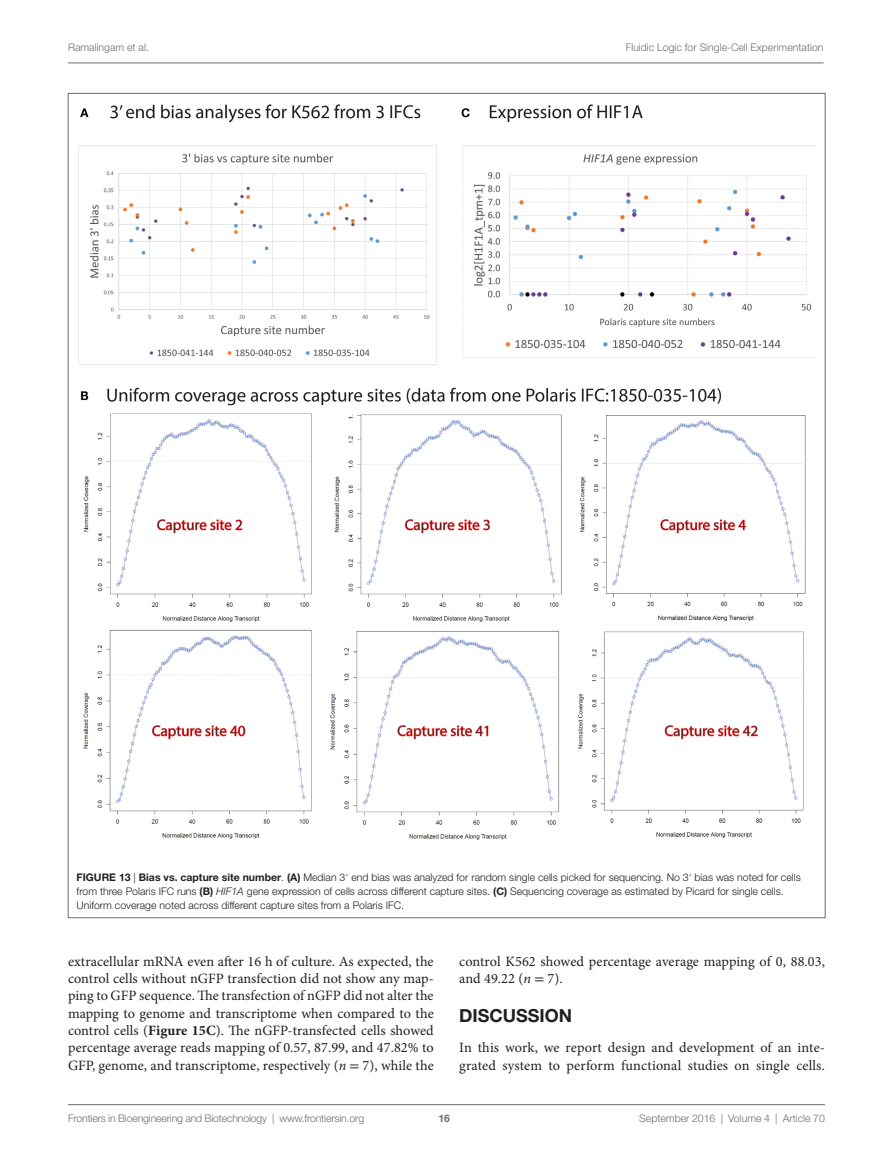
<style>
.page{position:relative;width:893px;height:1170px;background:#fff}
.page>*{position:absolute;margin:0;border:0;box-sizing:border-box;transform-origin:0 0}
.t1{font:700 18px "Helvetica Neue LT Std";color:#231f20}
.t2{font:14.25px/17.2px "Minion Pro";letter-spacing:.005em;color:#231f20}
.t3{font:300 10.5px/14.2px "Helvetica Neue LT Std";color:#231f20}
.t4{font:300 10.5px "Helvetica Neue LT Std";color:#6c6d70}
.t5{font:700 10.5px "Helvetica Neue LT Std";color:#6c6d70}
.s1{font-weight:700}
.s2{font-family:"STIX General";font-weight:400}
.s3{font-style:italic}
.s4{font-family:"STIX General"}
</style>
<div class="page">
<img style="left:78px;top:105px;width:737px;height:734px">
<hr style="left:68px;top:63px;width:756px;height:1px;background:#6c6d70">
<hr style="left:68px;top:1104px;width:757px;height:1px;background:#6c6d70">
<p class="t4" style="left:68px;top:41px;width:82px">Ramalingam et al.</p>
<p class="t4" style="left:626px;top:41px;width:199px">Fluidic Logic for Single-Cell Experimentation</p>
<p class="t3" style="left:77px;top:869px;width:726px"><span class="s1">Figure 13</span> | <span class="s1">Bias vs. capture site number</span>. <span class="s1">(A)</span> Median 3<span class="s2">′</span> end bias was analyzed for random single cells picked for sequencing. No 3<span class="s2">′</span> bias was noted for cells from three Polaris IFC runs <span class="s1">(B)</span> <span class="s3">HIF1A</span> gene expression of cells across different capture sites. <span class="s1">(C)</span> Sequencing coverage as estimated by Picard for single cells.<br>Uniform coverage noted across different capture sites from a Polaris IFC.</p>
<p class="t2" style="left:68px;top:952px;width:367px;text-align:justify">extracellular mRNA even after 16 h of culture. As expected, the control cells without nGFP transfection did not show any map&shy;ping to GFP sequence. The transfection of nGFP did not alter the mapping to genome and transcriptome when compared to the control cells (<span class="s1">Figure 15C</span>). The nGFP-transfected cells showed percentage average reads mapping of 0.57, 87.99, and 47.82% to GFP, genome, and transcriptome, respectively (<span class="s3">n</span> <span class="s4">=</span> 7), while the</p>
<p class="t2" style="left:459px;top:952px;width:367px">control K562 showed percentage average mapping of 0, 88.03, and 49.22 (<span class="s3">n</span> <span class="s4">=</span> 7).</p>
<p class="t1" style="left:459px;top:1004px;width:100px">DISCUSSION</p>
<p class="t2" style="left:459px;top:1039px;width:367px">In this work, we report design and development of an inte&shy;grated system to perform functional studies on single cells.</p>
<p class="t4" style="left:68px;top:1111px;width:298px">Frontiers in Bioengineering and Biotechnology | www.frontiersin.org</p>
<p class="t4" style="left:639px;top:1111px;width:187px">September 2016 | Volume 4 | Article 70</p>
<p class="t5" style="left:439px;top:1111px;width:13px">16</p>
</div>
